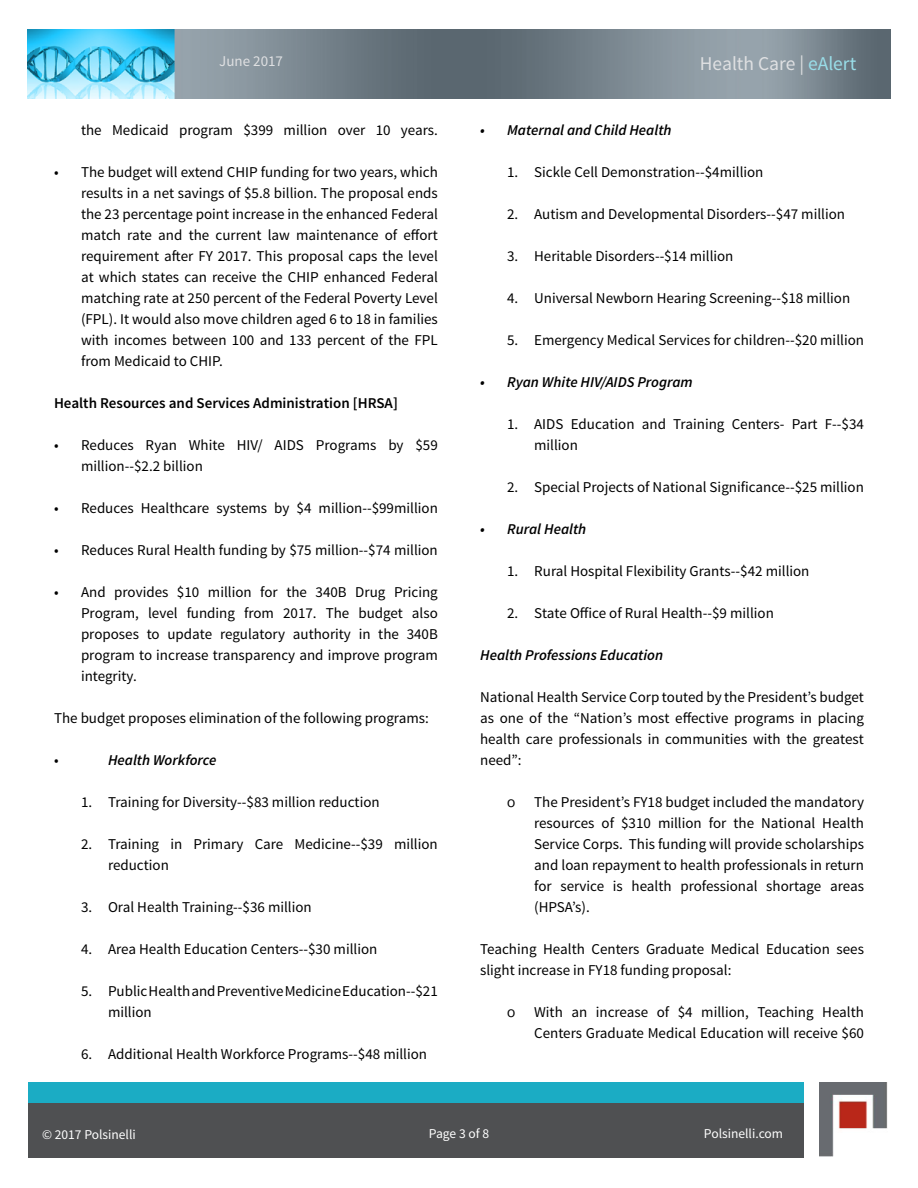
<style>
.page{position:relative;width:918px;height:1188px;background:#fff}
.page>*{position:absolute;margin:0;border:0;box-sizing:border-box;transform-origin:0 0}
.t1{font:19.5px "Source Sans Pro";color:#dfe0e2}
.t2{font:15px/21px "Source Sans Pro";color:#000}
.t3{font:italic 600 15px "Source Sans Pro";color:#000}
.t4{font:600 15px "Source Sans Pro";color:#000}
.t5{font:15px "Source Sans Pro";color:#dfe0e2}
.t6{font:15px "American Typewriter";color:#000}
.t7{font:13.5px "Source Sans Pro";color:#fff}
.s1{color:#99dee9}
</style>
<div class="page">
<img style="left:820px;top:1082px;width:67px;height:75px">
<div style="left:835px;top:1133px;width:54px;height:26px;background:#fff"></div>
<div style="left:28px;top:1082px;width:776px;height:23px;background:#1bacc4"></div>
<div style="left:28px;top:1104px;width:776px;height:54px;background:#4f5052"></div>
<img style="left:27px;top:29px;width:864px;height:70px">
<p class="t5" style="left:219px;top:52px;width:65px">June 2017</p>
<h1 class="t1" style="left:700px;top:51px;width:158px">Health Care | <span class="s1">eAlert</span></h1>
<p class="t2" style="left:81px;top:120px;width:358px">the Medicaid program $399 million over 10 years.</p>
<p class="t2" style="left:81px;top:162px;width:358px;text-align:justify;text-indent:-27px">• The budget will extend CHIP funding for two years, which results in a net savings of $5.8 billion. The proposal ends the 23 percentage point increase in the enhanced Federal match rate and the current law maintenance of effort requirement after FY 2017. This proposal caps the level at which states can receive the CHIP enhanced Federal matching rate at 250 percent of the Federal Poverty Level (FPL). It would also move children aged 6 to 18 in families with incomes between 100 and 133 percent of the FPL from Medicaid to CHIP.</p>
<p class="t4" style="left:54px;top:394px;width:345px">Health Resources and Services Administration [HRSA]</p>
<p class="t2" style="left:81px;top:435px;width:358px;text-indent:-27px">• Reduces Ryan White HIV/ AIDS Programs by $59 million--$2.2 billion</p>
<p class="t2" style="left:54px;top:498px;width:385px">• Reduces Healthcare systems by $4 million--$99million</p>
<p class="t2" style="left:54px;top:540px;width:385px">• Reduces Rural Health funding by $75 million--$74 million</p>
<p class="t2" style="left:81px;top:582px;width:358px;text-align:justify;text-indent:-27px">• And provides $10 million for the 340B Drug Pricing Program, level funding from 2017. The budget also proposes to update regulatory authority in the 340B program to increase transparency and improve program integrity.</p>
<p class="t2" style="left:54px;top:708px;width:376px">The budget proposes elimination of the following programs:</p>
<p class="t2" style="left:54px;top:750px;width:6px">•</p>
<p class="t3" style="left:108px;top:751px;width:110px">Health Workforce</p>
<p class="t2" style="left:81px;top:792px;width:300px">1. Training for Diversity--$83 million reduction</p>
<p class="t2" style="left:108px;top:834px;width:331px;text-indent:-27px">2. Training in Primary Care Medicine--$39 million reduction</p>
<p class="t2" style="left:81px;top:897px;width:232px">3. Oral Health Training--$36 million</p>
<p class="t2" style="left:81px;top:939px;width:298px">4. Area Health Education Centers--$30 million</p>
<p class="t2" style="left:108px;top:981px;width:331px;text-indent:-27px">5. Public Health and Preventive Medicine Education--$21 million</p>
<p class="t2" style="left:81px;top:1044px;width:348px">6. Additional Health Workforce Programs--$48 million</p>
<p class="t3" style="left:480px;top:121px;width:193px">• Maternal and Child Health</p>
<p class="t2" style="left:507px;top:162px;width:258px">1. Sickle Cell Demonstration--$4million</p>
<p class="t2" style="left:507px;top:204px;width:339px">2. Autism and Developmental Disorders--$47 million</p>
<p class="t2" style="left:507px;top:246px;width:228px">3. Heritable Disorders--$14 million</p>
<p class="t2" style="left:507px;top:288px;width:345px">4. Universal Newborn Hearing Screening--$18 million</p>
<p class="t2" style="left:507px;top:330px;width:358px">5. Emergency Medical Services for children--$20 million</p>
<p class="t3" style="left:480px;top:373px;width:214px">• Ryan White HIV/AIDS Program</p>
<p class="t2" style="left:534px;top:414px;width:331px;text-indent:-27px">1. AIDS Education and Training Centers- Part F--$34 million</p>
<p class="t2" style="left:507px;top:477px;width:358px">2. Special Projects of National Significance--$25 million</p>
<p class="t3" style="left:480px;top:520px;width:108px">• Rural Health</p>
<p class="t2" style="left:507px;top:561px;width:304px">1. Rural Hospital Flexibility Grants--$42 million</p>
<p class="t2" style="left:507px;top:603px;width:268px">2. State Office of Rural Health--$9 million</p>
<p class="t3" style="left:480px;top:646px;width:185px">Health Professions Education</p>
<p class="t2" style="left:480px;top:687px;width:385px;text-align:justify">National Health Service Corp touted by the President’s budget as one of the “Nation’s most effective programs in placing health care professionals in communities with the greatest need”:</p>
<p class="t6" style="left:507px;top:791px;width:10px">ο</p>
<p class="t2" style="left:534px;top:792px;width:331px;text-align:justify">The President’s FY18 budget included the mandatory resources of $310 million for the National Health Service Corps. This funding will provide scholarships and loan repayment to health professionals in return for service is health professional shortage areas (HPSA’s).</p>
<p class="t2" style="left:480px;top:939px;width:385px">Teaching Health Centers Graduate Medical Education sees slight increase in FY18 funding proposal:</p>
<p class="t6" style="left:507px;top:1001px;width:10px">ο</p>
<p class="t2" style="left:534px;top:1002px;width:331px">With an increase of $4 million, Teaching Health<br>Centers Graduate Medical Education will receive $60</p>
<p class="t7" style="left:429px;top:1125px;width:62px">Page 3 of 8</p>
<p class="t7" style="left:42px;top:1126px;width:95px">© 2017 Polsinelli</p>
<p class="t7" style="left:704px;top:1125px;width:81px">Polsinelli.com</p>
</div>
